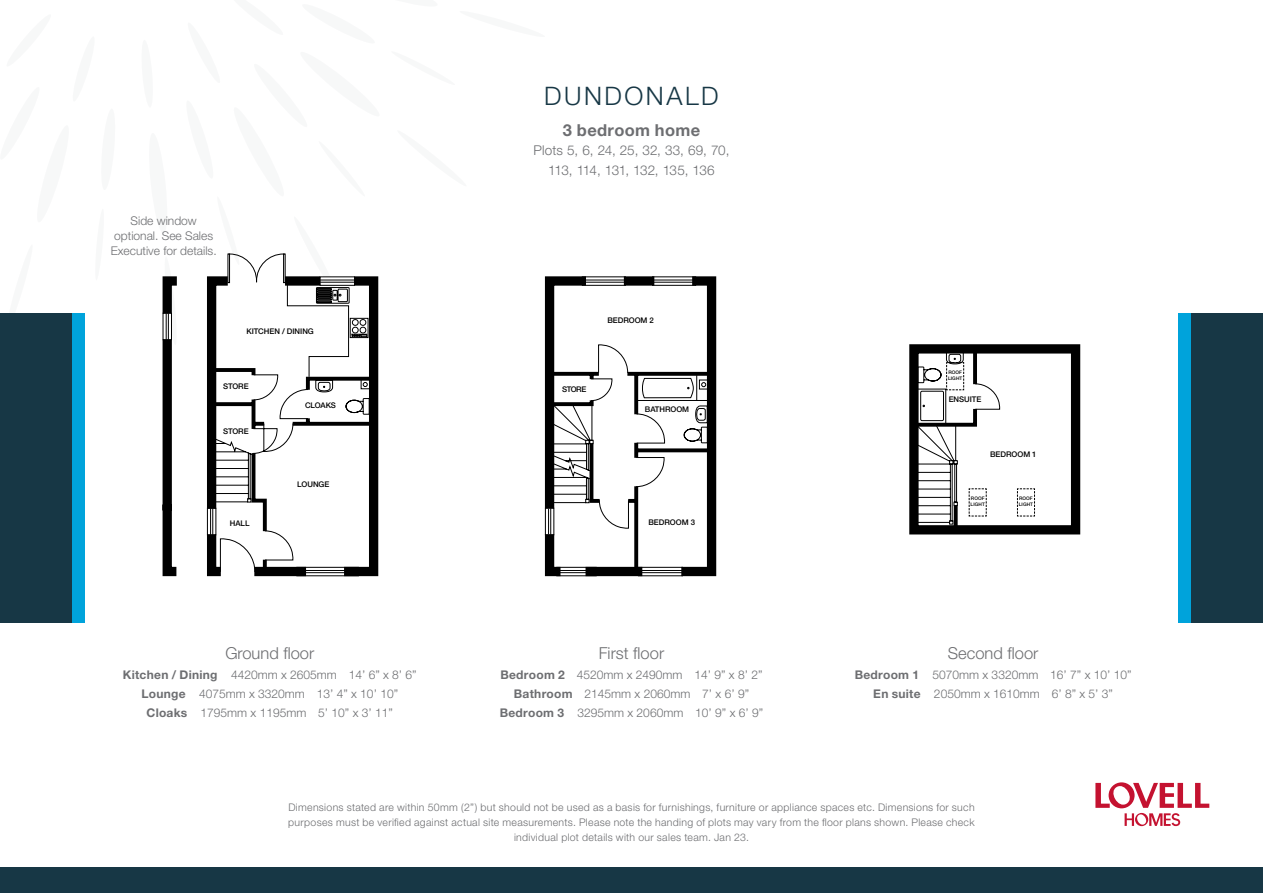
<style>
.page{position:relative;width:1263px;height:893px;background:#fff}
.page>*{position:absolute;margin:0;border:0;box-sizing:border-box;transform-origin:0 0}
.t1{font:300 25.5px "Helvetica Neue";letter-spacing:.1em;color:#173745}
.t2{font:300 16.5px "Helvetica Neue";color:#6d6e71}
.t3{font:700 16.5px "Helvetica Neue";letter-spacing:.02em;color:#6d6e71}
.t4{font:300 13.5px/19.5px "Helvetica Neue";letter-spacing:-.015em;color:#6d6e71;text-align:center}
.t5{font:300 12px/19.2px "Helvetica Neue";color:#6d6e71;text-align:center}
.t6{font:300 10.5px/15px "Helvetica Neue";letter-spacing:.03em;color:#6d6e71;text-align:center}
.t7{font:500 7.8px "Helvetica Neue";letter-spacing:-.005em;color:#000}
.t8{font:500 4.8px/5.7px "Helvetica Neue";letter-spacing:.01em;color:#000}
.s1{font-weight:700}
</style>
<div class="page">
<div style="left:0;top:313px;width:72px;height:309px;background:#173745"></div>
<div style="left:1191px;top:313px;width:72px;height:309px;background:#173745"></div>
<div style="left:0;top:867px;width:1263px;height:26px;background:#173745"></div>
<div style="left:72px;top:313px;width:13px;height:309px;background:#00a3db"></div>
<div style="left:1178px;top:313px;width:13px;height:309px;background:#00a3db"></div>
<svg style="left:1095px;top:782px;width:114px;height:44px"></svg>
<svg style="left:162px;top:253px;width:555px;height:324px"></svg>
<div style="left:909px;top:344px;width:171px;height:190px;border:9px solid #000"></div>
<svg style="left:909px;top:344px;width:91px;height:187px"></svg>
<svg style="left:1017px;top:488px;width:18px;height:29px"></svg>
<p class="t5" style="left:111px;top:213px;width:108px;line-height:15px">Side window optional. See Sales<br>Executive for details.</p>
<p class="t7" style="left:246px;top:326px;width:69px">KITCHEN / DINING</p>
<p class="t7" style="left:223px;top:382px;width:27px">STORE</p>
<p class="t7" style="left:223px;top:426px;width:27px">STORE</p>
<p class="t7" style="left:230px;top:518px;width:21px">HALL</p>
<p class="t7" style="left:305px;top:400px;width:32px">CLOAKS</p>
<p class="t7" style="left:297px;top:480px;width:34px">LOUNGE</p>
<h2 class="t2" style="left:225px;top:643px;width:90px">Ground floor</h2>
<p class="t5" style="left:123px;top:664px;width:295px"><span class="s1">Kitchen / Dining</span> 4420mm x 2605mm 14’ 6” x 8’ 6”<br><span class="s1">Lounge</span> 4075mm x 3320mm 13’ 4” x 10’ 10”<br><span class="s1">Cloaks</span> 1795mm x 1195mm 5’ 10” x 3’ 11”</p>
<h1 class="t1" style="left:544px;top:80px;width:176px">DUNDONALD</h1>
<h2 class="t3" style="left:563px;top:120px;width:139px">3 bedroom home</h2>
<p class="t4" style="left:533px;top:140px;width:197px">Plots 5, 6, 24, 25, 32, 33, 69, 70,<br>113, 114, 131, 132, 135, 136</p>
<p class="t7" style="left:607px;top:316px;width:48px">BEDROOM 2</p>
<p class="t7" style="left:562px;top:385px;width:25px">STORE</p>
<p class="t7" style="left:645px;top:405px;width:46px">BATHROOM</p>
<p class="t7" style="left:648px;top:517px;width:48px">BEDROOM 3</p>
<h2 class="t2" style="left:599px;top:643px;width:67px">First floor</h2>
<p class="t5" style="left:500px;top:664px;width:265px"><span class="s1">Bedroom 2</span> 4520mm x 2490mm 14’ 9” x 8’ 2”<br><span class="s1">Bathroom</span> 2145mm x 2060mm 7’ x 6’ 9”<br><span class="s1">Bedroom 3</span> 3295mm x 2060mm 10’ 9” x 6’ 9”</p>
<p class="t8" style="left:948px;top:370px;width:16px">ROOF<br>LIGHT</p>
<p class="t7" style="left:949px;top:395px;width:34px">ENSUITE</p>
<p class="t7" style="left:990px;top:450px;width:48px">BEDROOM 1</p>
<p class="t8" style="left:971px;top:496px;width:16px">ROOF<br>LIGHT</p>
<p class="t8" style="left:1019px;top:496px;width:16px">ROOF<br>LIGHT</p>
<h2 class="t2" style="left:948px;top:643px;width:92px">Second floor</h2>
<p class="t5" style="left:855px;top:664px;width:278px"><span class="s1">Bedroom 1</span> 5070mm x 3320mm 16’ 7” x 10’ 10”<br><span class="s1">En suite</span> 2050mm x 1610mm 6’ 8” x 5’ 3”</p>
<p class="t6" style="left:288px;top:800px;width:688px">Dimensions stated are within 50mm (2”) but should not be used as a basis for furnishings, furniture or appliance spaces etc. Dimensions for such purposes must be verified against actual site measurements. Please note the handing of plots may vary from the floor plans shown. Please check individual plot details with our sales team. Jan 23.</p>
</div>
